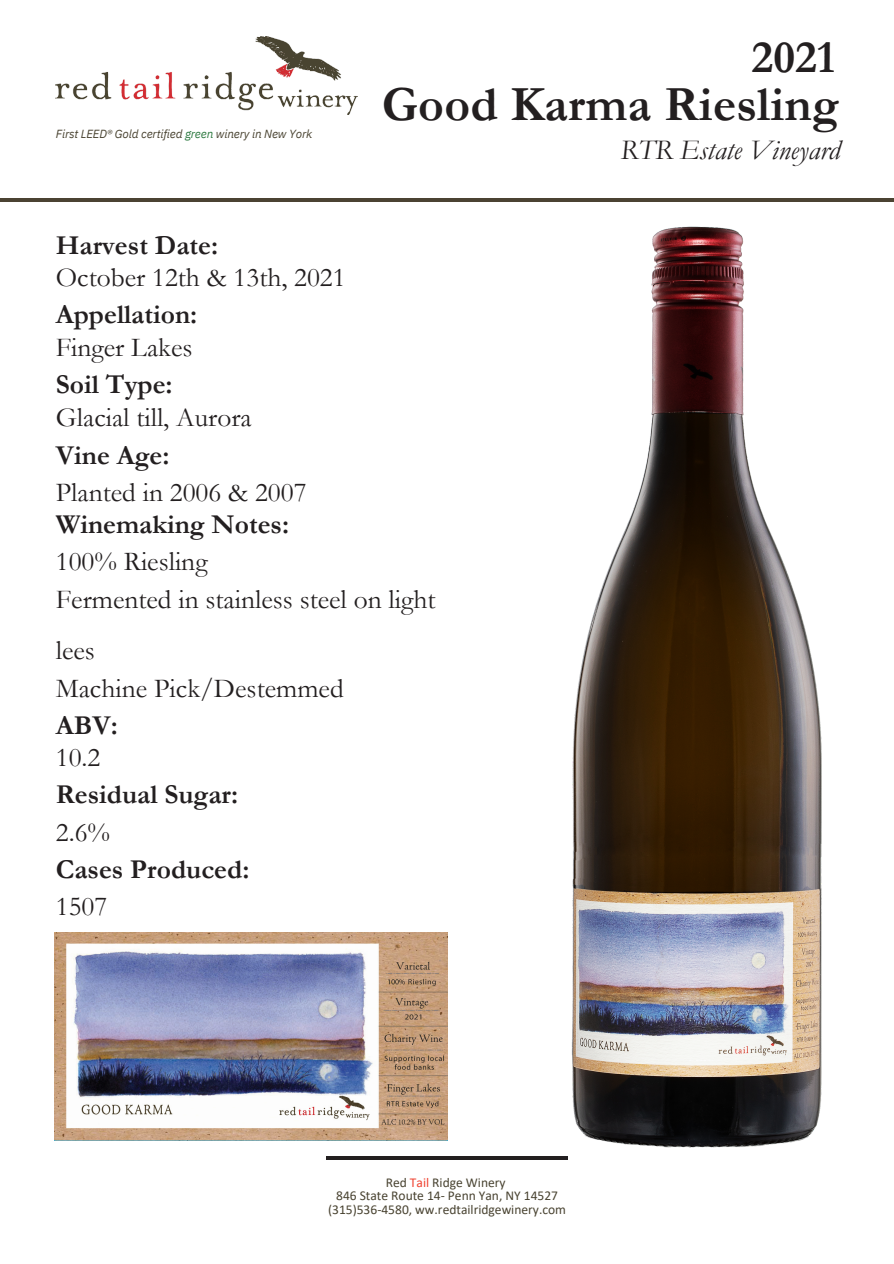
<style>
.page{position:relative;width:894px;height:1264px;background:#fff}
.page>*{position:absolute;margin:0;border:0;box-sizing:border-box;transform-origin:0 0}
.t1{font:700 49.5px "Garamond";letter-spacing:.005em;color:#231f20}
.t2{font:700 46.5px "Garamond";color:#231f20}
.t3{font:italic 28.5px "Garamond";color:#231f20}
.t4{font:27.45px/51.4px "Garamond";color:#231f20}
.t5{font:700 27.45px "Garamond";color:#231f20}
.t6{font:13.5px/13.5px "Calibri";color:#494331;text-align:center}
.t7{font:italic 11.7px "IBM Plex Sans";letter-spacing:-.01em;color:#494331}
.s1{color:#2f7b42}
.s2{color:#ef412f}
</style>
<div class="page">
<hr style="left:0;top:198px;width:893px;height:3px;background:#4b4332">
<img style="left:56px;top:36px;width:302px;height:78px">
<hr style="left:326px;top:1156px;width:241px;height:3px;background:#231f20">
<img style="left:54px;top:932px;width:393px;height:208px">
<img style="left:571px;top:226px;width:251px;height:922px">
<p class="t7" style="left:56px;top:126px;width:258px">First LEED® Gold certified <span class="s1">green</span> winery in New York</p>
<p class="t2" style="left:751px;top:32px;width:85px">2021</p>
<p class="t1" style="left:382px;top:78px;width:458px">Good Karma Riesling</p>
<p class="t3" style="left:620px;top:134px;width:221px">RTR Estate Vineyard</p>
<p class="t5" style="left:56px;top:230px;width:164px">Harvest Date:</p>
<p class="t4" style="left:56px;top:252px;width:291px">October 12th &amp; 13th, 2021</p>
<p class="t5" style="left:56px;top:300px;width:143px">Appellation:</p>
<p class="t4" style="left:56px;top:321px;width:138px">Finger Lakes</p>
<p class="t5" style="left:56px;top:369px;width:118px">Soil Type:</p>
<p class="t4" style="left:56px;top:392px;width:197px">Glacial till, Aurora</p>
<p class="t5" style="left:56px;top:440px;width:115px">Vine Age:</p>
<p class="t4" style="left:56px;top:467px;width:252px">Planted in 2006 &amp; 2007</p>
<p class="t5" style="left:56px;top:509px;width:235px">Winemaking Notes:</p>
<p class="t4" style="left:56px;top:536px;width:153px">100% Riesling</p>
<p class="t4" style="left:56px;top:574px;width:381px">Fermented in stainless steel on light lees</p>
<p class="t4" style="left:56px;top:662px;width:289px">Machine Pick/Destemmed</p>
<p class="t5" style="left:56px;top:710px;width:63px">ABV:</p>
<p class="t4" style="left:56px;top:732px;width:46px">10.2</p>
<p class="t5" style="left:56px;top:779px;width:184px">Residual Sugar:</p>
<p class="t4" style="left:56px;top:806px;width:56px">2.6%</p>
<p class="t5" style="left:56px;top:854px;width:195px">Cases Produced:</p>
<p class="t4" style="left:56px;top:881px;width:53px">1507</p>
<p class="t6" style="left:385px;top:1176px;width:121px">Red <span class="s2">Tail</span> Ridge Winery</p>
<p class="t6" style="left:328px;top:1189px;width:239px">846 State Route 14- Penn Yan, NY 14527 (315)536-4580, ww.redtailridgewinery.com</p>
</div>
